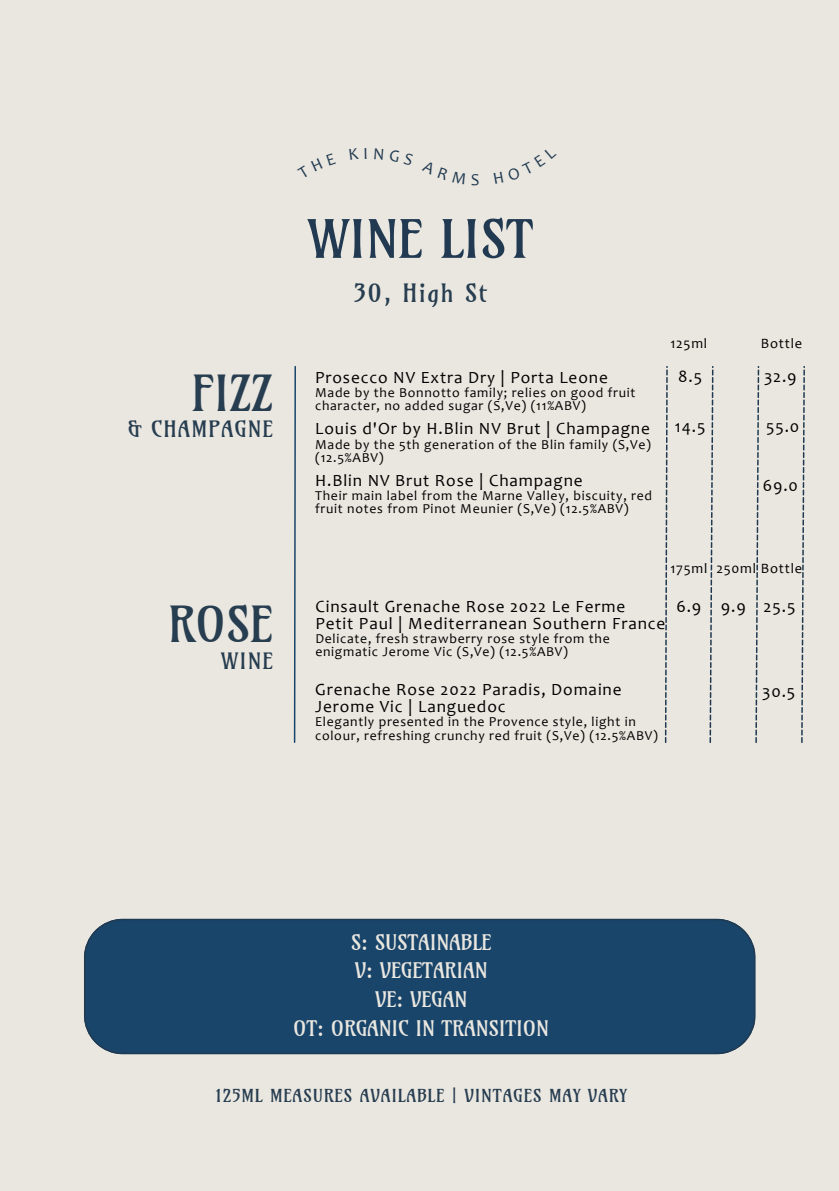
<style>
.page{position:relative;width:839px;height:1191px;background:#fff}
.page>*{position:absolute;margin:0;border:0;box-sizing:border-box;transform-origin:0 0}
.t1{font:51.8px "Amarante";color:#213a51}
.t2{font:47.6px "Amarante";color:#273d50}
.t3{font:24.2px "Amarante";letter-spacing:.06em;color:#273d50}
.t4{font:21.6px "Amarante";letter-spacing:.06em;color:#273d50}
.t5{font:20.6px/28.8px "Amarante";color:#eae7e0;text-align:center}
.t6{font:17.2px/16.4px "Candara";letter-spacing:.055em;color:#000}
.t7{font:17.2px "Amarante";letter-spacing:.055em;color:#273d50}
.t8{font:17px "Candara";letter-spacing:.055em;color:#000}
.t9{font:14.4px "Candara";letter-spacing:.055em;color:#000}
.t10{font:13.8px/13.4px "Candara";letter-spacing:.055em;color:#000}
</style>
<div class="page">
<div style="left:0;top:0;width:838px;height:1191px;background:#eae7e0"></div>
<svg style="left:293px;top:366px;width:3px;height:377px"></svg>
<svg style="left:665px;top:366px;width:2px;height:377px"></svg>
<svg style="left:709px;top:366px;width:4px;height:377px"></svg>
<svg style="left:755px;top:366px;width:4px;height:377px"></svg>
<svg style="left:801px;top:366px;width:3px;height:377px"></svg>
<div style="left:84px;top:919px;width:670px;height:135px;background:#19456b"></div>
<p class="t1" style="left:308px;top:207px;width:227px">WINE LIST</p>
<h4 class="t2" style="left:192px;top:364px;width:83px">FIZZ</h4>
<h4 class="t4" style="left:126px;top:416px;width:148px">&amp; CHAMPAGNE</h4>
<h2 class="t2" style="left:168px;top:595px;width:106px">ROSE</h2>
<h3 class="t4" style="left:221px;top:647px;width:53px">WINE</h3>
<h6 class="t3" style="left:354px;top:278px;width:135px">30, High St</h6>
<p class="t6" style="left:315px;top:369px;width:294px">Prosecco NV Extra Dry | Porta Leone</p>
<p class="t10" style="left:315px;top:386px;width:322px">Made by the Bonnotto family; relies on good fruit character, no added sugar (S,Ve) (11%ABV)</p>
<p class="t6" style="left:315px;top:420px;width:336px">Louis d'Or by H.Blin NV Brut | Champagne</p>
<p class="t10" style="left:315px;top:437px;width:337px">Made by the 5th generation of the Blin family (S,Ve) (12.5%ABV)</p>
<p class="t9" style="left:670px;top:334px;width:38px">125ml</p>
<p class="t9" style="left:761px;top:334px;width:43px">Bottle</p>
<h6 class="t8" style="left:678px;top:366px;width:25px">8.5</h6>
<h6 class="t8" style="left:675px;top:416px;width:32px">14.5</h6>
<h6 class="t8" style="left:764px;top:366px;width:34px">32.9</h6>
<h3 class="t8" style="left:766px;top:416px;width:35px">55.0</h3>
<p class="t6" style="left:315px;top:472px;width:269px">H.Blin NV Brut Rose | Champagne</p>
<h5 class="t8" style="left:762px;top:475px;width:37px">69.0</h5>
<p class="t10" style="left:315px;top:489px;width:338px">Their main label from the Marne Valley, biscuity, red fruit notes from Pinot Meunier (S,Ve) (12.5%ABV)</p>
<p class="t9" style="left:670px;top:559px;width:133px">175ml 250ml Bottle</p>
<p class="t6" style="left:315px;top:598px;width:351px">Cinsault Grenache Rose 2022 Le Ferme<br>Petit Paul | Mediterranean Southern France</p>
<p class="t10" style="left:315px;top:632px;width:296px">Delicate, fresh strawberry rose style from the enigmatic Jerome Vic (S,Ve) (12.5%ABV)</p>
<p class="t6" style="left:315px;top:681px;width:308px">Grenache Rose 2022 Paradis, Domaine<br>Jerome Vic | Languedoc</p>
<p class="t10" style="left:315px;top:715px;width:344px">Elegantly presented in the Provence style, light in colour, refreshing crunchy red fruit (S,Ve) (12.5%ABV)</p>
<p class="t6" style="left:676px;top:598px;width:121px">6.9 9.9 25.5</p>
<p class="t6" style="left:762px;top:683px;width:35px">30.5</p>
<h3 class="t5" style="left:293px;top:928px;width:257px">S: SUSTAINABLE<br>V: VEGETARIAN<br>VE: VEGAN<br>OT: ORGANIC IN TRANSITION</h3>
<p class="t7" style="left:216px;top:1085px;width:412px">125ML MEASURES AVAILABLE | VINTAGES MAY VARY</p>
</div>
